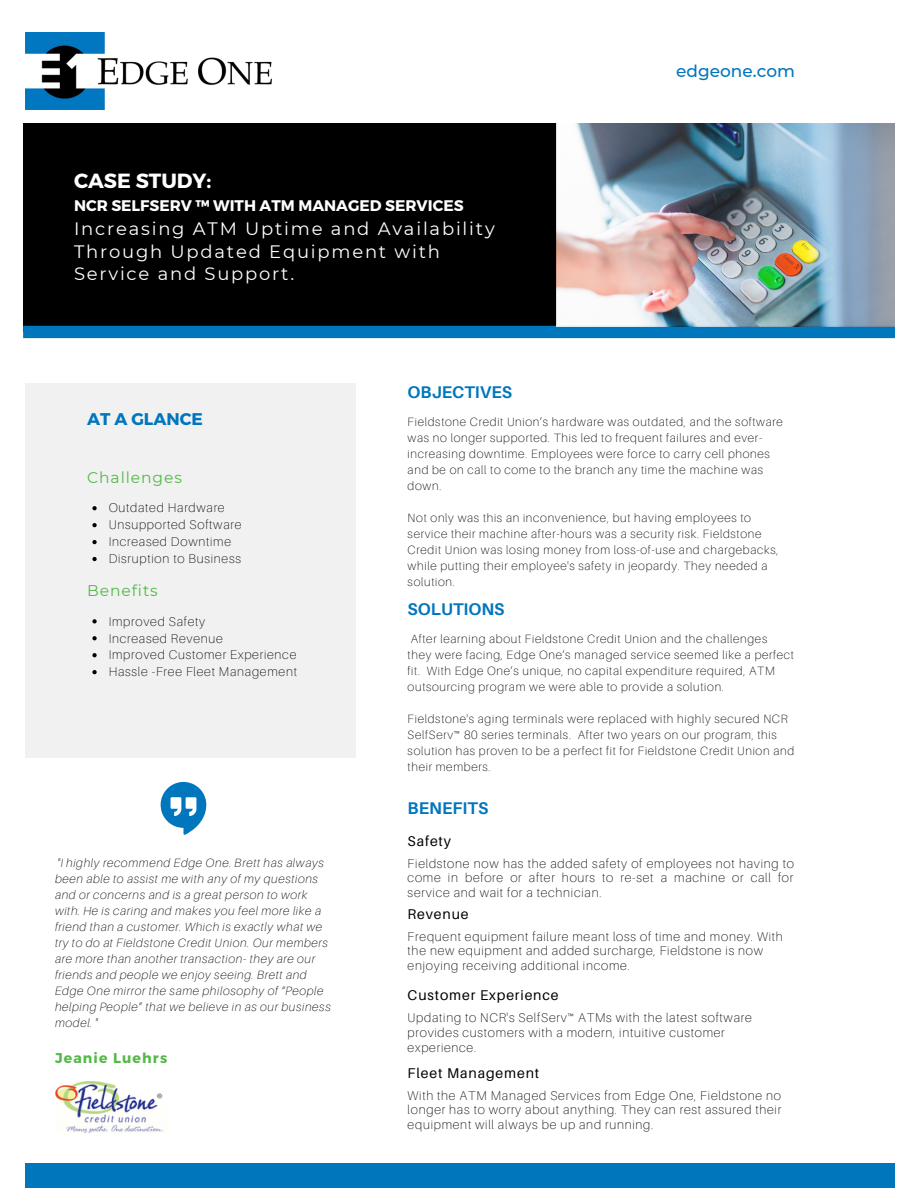
<style>
.page{position:relative;width:918px;height:1188px;background:#fff}
.page>*{position:absolute;margin:0;border:0;box-sizing:border-box;transform-origin:0 0}
.t1{font:700 20.55px "Montserrat";color:#fff}
.t2{font:18px/22.5px "Montserrat";letter-spacing:.1em;color:#fff}
.t3{font:700 16.95px "Aileron";color:#0076bd}
.t4{font:500 16.95px "Montserrat";color:#0076bd}
.t5{font:700 16.95px "Montserrat";color:#0076bd}
.t6{font:15.45px "Montserrat";letter-spacing:.06em;color:#54b948}
.t7{font:700 15.3px "Montserrat";color:#fff}
.t8{font:14.1px "Aileron";letter-spacing:.06em;color:#000}
.t9{font:700 14.1px "Montserrat";letter-spacing:.08em;color:#54b948}
.t10{font:100 12.75px/14.9px "Aileron";letter-spacing:.06em;color:#000}
.t11{font:100 12px/16px "Aileron";letter-spacing:.06em;color:#000}
.t12{font:italic 100 12px/16px "Aileron";letter-spacing:.055em;color:#000}
</style>
<div class="page">
<div style="left:23px;top:124px;width:534px;height:208px;background:#000"></div>
<div style="left:23px;top:326px;width:872px;height:12px;background:#0076bd"></div>
<svg style="left:160px;top:782px;width:46px;height:53px"></svg>
<div style="left:25px;top:383px;width:330px;height:374px;background:#f1f1f1"></div>
<div style="left:25px;top:1163px;width:870px;height:25px;background:#0076bd"></div>
<img style="left:25px;top:32px;width:247px;height:78px">
<img style="left:55px;top:1082px;width:108px;height:50px">
<img style="left:557px;top:124px;width:337px;height:202px">
<svg style="left:92px;top:619px;width:5px;height:4px"></svg>
<svg style="left:92px;top:636px;width:5px;height:4px"></svg>
<svg style="left:92px;top:653px;width:5px;height:4px"></svg>
<svg style="left:92px;top:670px;width:5px;height:4px"></svg>
<svg style="left:92px;top:506px;width:5px;height:4px"></svg>
<svg style="left:92px;top:523px;width:5px;height:4px"></svg>
<svg style="left:92px;top:540px;width:5px;height:4px"></svg>
<svg style="left:92px;top:557px;width:5px;height:4px"></svg>
<h1 class="t1" style="left:74px;top:167px;width:139px">CASE STUDY:</h1>
<p class="t7" style="left:74px;top:195px;width:391px">NCR SELFSERV ™ WITH ATM MANAGED SERVICES</p>
<h2 class="t2" style="left:74px;top:218px;width:422px">Increasing ATM Uptime and Availability<br>Through Updated Equipment with<br>Service and Support.</h2>
<h3 class="t3" style="left:408px;top:381px;width:106px">OBJECTIVES</h3>
<h3 class="t4" style="left:676px;top:61px;width:120px">edgeone.com</h3>
<h3 class="t5" style="left:87px;top:408px;width:117px">AT A GLANCE</h3>
<p class="t6" style="left:87px;top:468px;width:96px">Challenges</p>
<p class="t10" style="left:109px;top:499px;width:134px;line-height:17px">Outdated Hardware<br>Unsupported Software<br>Increased Downtime<br>Disruption to Business</p>
<p class="t6" style="left:87px;top:581px;width:72px">Benefits</p>
<p class="t10" style="left:109px;top:612px;width:190px;line-height:17px">Improved Safety<br>Increased Revenue<br>Improved Customer Experience<br>Hassle -Free Fleet Management</p>
<p class="t12" style="left:55px;top:855px;width:277px">"I highly recommend Edge One. Brett has always been able to assist me with any of my questions and or concerns and is a great person to work with. He is caring and makes you feel more like a friend than a customer. Which is exactly what we try to do at Fieldstone Credit Union. Our members are more than another transaction- they are our friends and people we enjoy seeing. Brett and Edge One mirror the same philosophy of “People helping People” that we believe in as our business model. "</p>
<p class="t9" style="left:55px;top:1049px;width:114px">Jeanie Luehrs</p>
<p class="t11" style="left:408px;top:414px;width:377px">Fieldstone Credit Union’s hardware was outdated, and the software was no longer supported. This led to frequent failures and ever&shy;increasing downtime. Employees were force to carry cell phones and be on call to come to the branch any time the machine was down.</p>
<p class="t11" style="left:408px;top:510px;width:372px">Not only was this an inconvenience, but having employees to service their machine after-hours was a security risk. Fieldstone Credit Union was losing money from loss-of-use and chargebacks, while putting their employee's safety in jeopardy. They needed a solution.</p>
<h3 class="t3" style="left:408px;top:598px;width:98px">SOLUTIONS</h3>
<p class="t11" style="left:408px;top:630px;width:388px">After learning about Fieldstone Credit Union and the challenges<br>they were facing, Edge One’s managed service seemed like a perfect fit. With Edge One’s unique, no capital expenditure required, ATM outsourcing program we were able to provide a solution.</p>
<p class="t11" style="left:408px;top:710px;width:388px">Fieldstone's aging terminals were replaced with highly secured NCR SelfServ™ 80 series terminals. After two years on our program, this solution has proven to be a perfect fit for Fieldstone Credit Union and their members.</p>
<h3 class="t3" style="left:408px;top:797px;width:82px">BENEFITS</h3>
<p class="t8" style="left:408px;top:832px;width:45px">Safety</p>
<p class="t10" style="left:408px;top:855px;width:388px;text-align:justify">Fieldstone now has the added safety of employees not having to come in before or after hours to re-set a machine or call for service and wait for a technician.</p>
<p class="t8" style="left:408px;top:905px;width:63px">Revenue</p>
<p class="t10" style="left:408px;top:928px;width:377px">Frequent equipment failure meant loss of time and money. With the new equipment and added surcharge, Fieldstone is now enjoying receiving additional income.</p>
<p class="t8" style="left:408px;top:987px;width:152px">Customer Experience</p>
<p class="t10" style="left:408px;top:1010px;width:346px">Updating to NCR's SelfServ™ ATMs with the latest software provides customers with a modern, intuitive customer experience.</p>
<p class="t8" style="left:408px;top:1064px;width:133px">Fleet Management</p>
<p class="t10" style="left:408px;top:1088px;width:375px;text-align:justify">With the ATM Managed Services from Edge One, Fieldstone no longer has to worry about anything. They can rest assured their equipment will always be up and running.</p>
</div>
